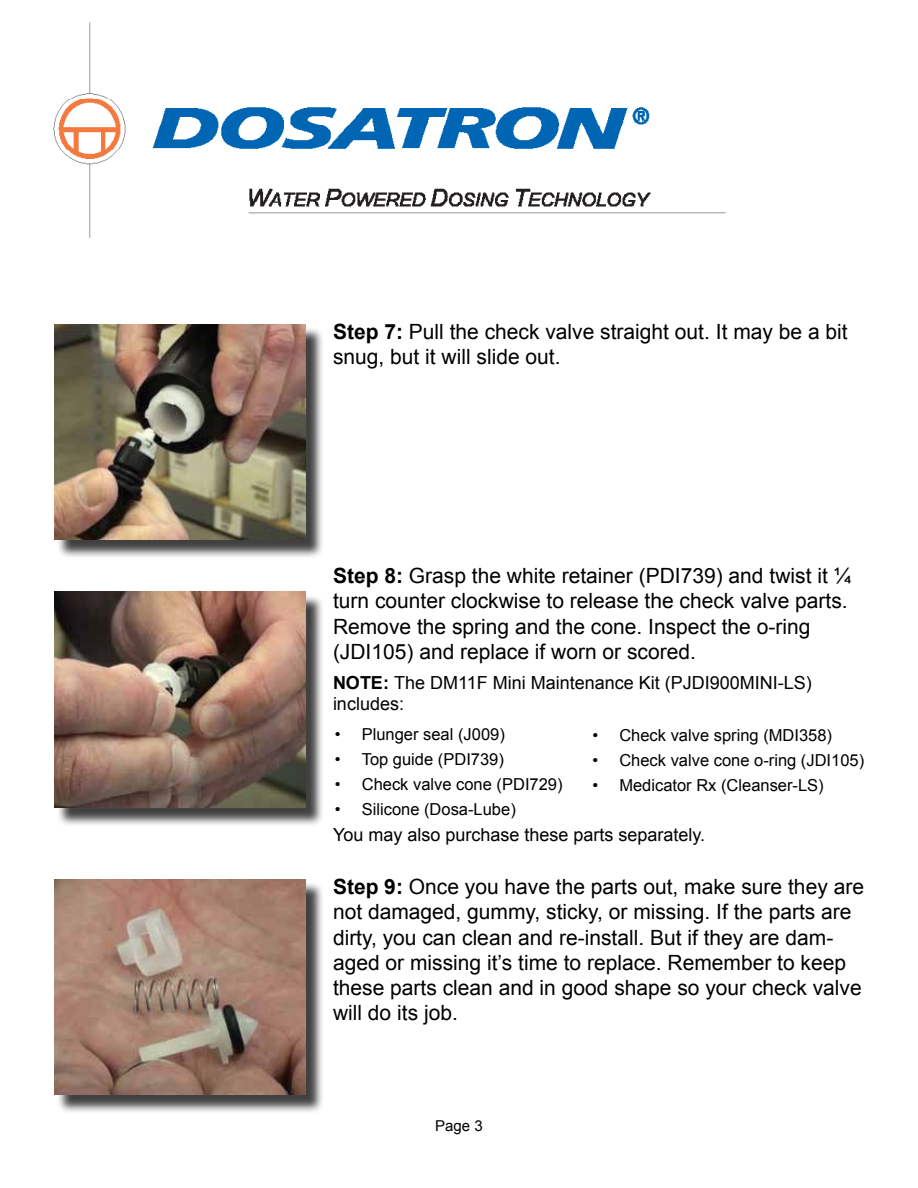
<style>
.page{position:relative;width:918px;height:1188px;background:#fff}
.page>*{position:absolute;margin:0;border:0;box-sizing:border-box;transform-origin:0 0}
.t1{font:21px/25.2px "Arial";color:#000}
.t2{font:18px/21px "Arial";color:#000}
.t3{font:16.5px "Arial";color:#000}
.t4{font:15px "Arial";color:#000}
.s1{font-weight:700}
</style>
<div class="page">
<img style="left:53px;top:22px;width:673px;height:216px">
<div style="left:56px;top:326px;width:269px;height:232px;background:#000;opacity:.75"></div>
<img style="left:54px;top:324px;width:252px;height:216px">
<div style="left:56px;top:881px;width:269px;height:232px;background:#000;opacity:.75"></div>
<img style="left:54px;top:879px;width:252px;height:216px">
<div style="left:56px;top:594px;width:269px;height:232px;background:#000;opacity:.75"></div>
<img style="left:54px;top:592px;width:252px;height:216px">
<p class="t1" style="left:333px;top:320px;width:516px"><span class="s1">Step 7:</span> Pull the check valve straight out. It may be a bit snug, but it will slide out.</p>
<p class="t1" style="left:333px;top:563px;width:520px"><span class="s1">Step 8:</span> Grasp the white retainer (PDI739) and twist it ¼ turn counter clockwise to release the check valve parts.<br>Remove the spring and the cone. Inspect the o-ring (JDI105) and replace if worn or scored.</p>
<p class="t2" style="left:333px;top:672px;width:480px"><span class="s1">NOTE:</span> The DM11F Mini Maintenance Kit (PJDI900MINI-LS) includes:</p>
<p class="t3" style="left:335px;top:723px;width:172px">• Plunger seal (J009)</p>
<p class="t3" style="left:335px;top:748px;width:171px">• Top guide (PDI739)</p>
<p class="t3" style="left:335px;top:773px;width:229px">• Check valve cone (PDI729)</p>
<p class="t3" style="left:335px;top:799px;width:183px">• Silicone (Dosa-Lube)</p>
<p class="t3" style="left:592px;top:724px;width:241px">• Check valve spring (MDI358)</p>
<p class="t3" style="left:592px;top:749px;width:273px">• Check valve cone o-ring (JDI105)</p>
<p class="t3" style="left:592px;top:774px;width:233px">• Medicator Rx (Cleanser-LS)</p>
<p class="t2" style="left:333px;top:824px;width:374px">You may also purchase these parts separately.</p>
<p class="t1" style="left:333px;top:875px;width:533px"><span class="s1">Step 9:</span> Once you have the parts out, make sure they are not damaged, gummy, sticky, or missing. If the parts are dirty, you can clean and re-install. But if they are dam&shy;aged or missing it’s time to replace. Remember to keep these parts clean and in good shape so your check valve will do its job.</p>
<p class="t4" style="left:435px;top:1116px;width:49px">Page 3</p>
</div>
